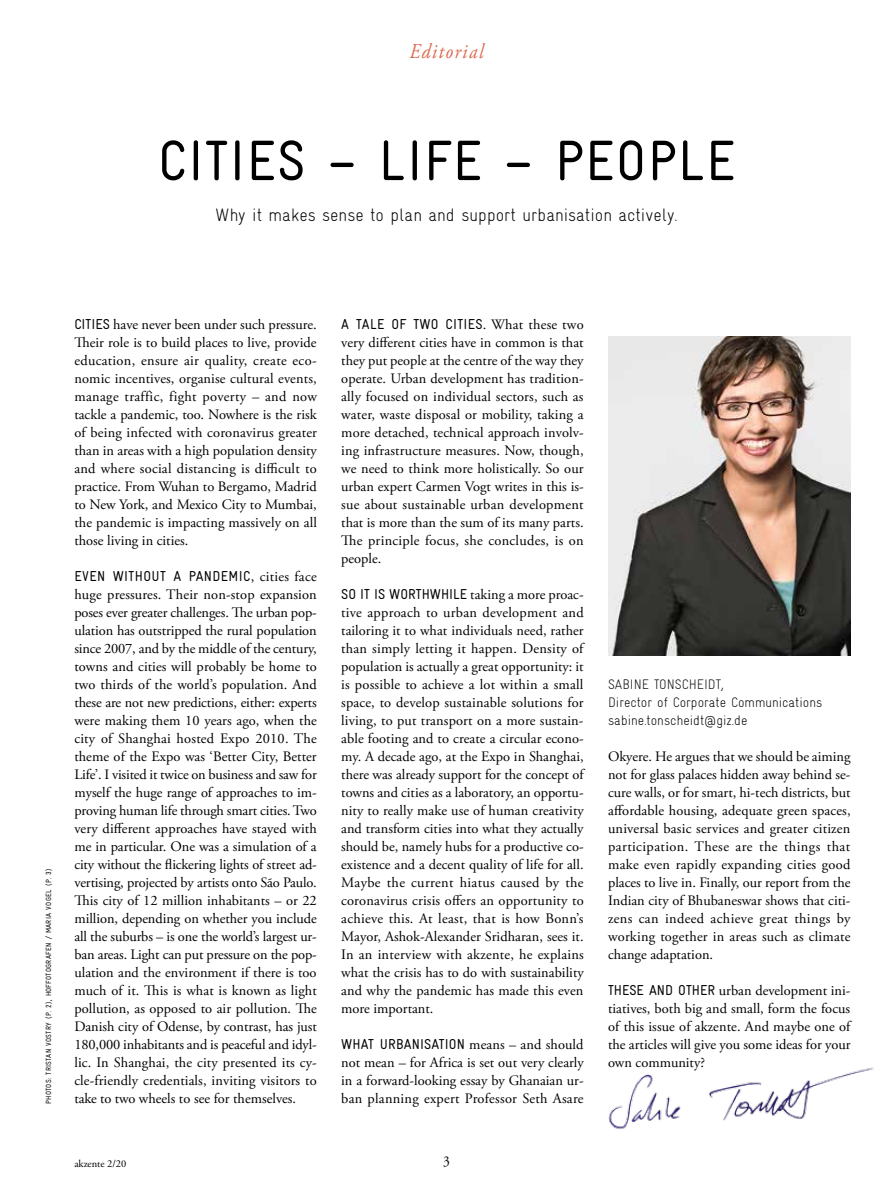
<style>
.page{position:relative;width:893px;height:1191px;background:#fff}
.page>*{position:absolute;margin:0;border:0;box-sizing:border-box;transform-origin:0 0}
.t1{font:57px "Gravur Condensed Reg CE";letter-spacing:.025em;color:#000}
.t2{font:italic 21px "Adobe Garamond Pro";letter-spacing:.075em;color:#dc674c;scale:.9 1}
.t3{font:18px "Gravur Condensed Light CE";color:#000}
.t4{font:15px "Adobe Garamond Pro";color:#000;scale:.9 1}
.t5{font:14.4px/18px "Adobe Garamond Pro";letter-spacing:.005em;color:#000;text-align:justify}
.t6{font:14.4px "Gravur Condensed Reg CE";letter-spacing:.02em;color:#000}
.t7{font:13.8px/18px "Gravur Condensed Light CE";color:#000}
.t8{font:10.5px "Adobe Garamond Pro";color:#000}
.t9{font:7.5px "Gravur Condensed Reg CE";letter-spacing:.04em;color:#000}
.s1{font-family:"Gravur Condensed Reg CE"}
.s2{font-family:"Adobe Garamond Pro"}
</style>
<div class="page">
<img style="left:608px;top:1067px;width:266px;height:62px">
<img style="left:608px;top:336px;width:242px;height:319px">
<h2 class="t2" style="left:409px;top:38px;width:84px">Editorial</h2>
<h1 class="t1" style="left:158px;top:129px;width:579px">CITIES – LIFE – PEOPLE</h1>
<p class="t3" style="left:216px;top:204px;width:463px">Why it makes sense to plan and support urbanisation actively.</p>
<p class="t9" style="left:44px;top:1104px;width:237px;rotate:-90deg">PHOTOS: TRISTAN VOSTRY (P. 2), HOFFOTOGRAFEN / MARIA VOGEL (P. 3)</p>
<p class="t5" style="left:74px;top:316px;width:244px"><span class="s1">CITIES</span> have never been under such pressure.<br>Their role is to build places to live, provide education, ensure air quality, create eco&shy;nomic incentives, organise cultural events, manage traffic, fight poverty – and now tackle a pandemic, too. Nowhere is the risk of being infected with coronavirus greater than in areas with a high population density and where social distancing is difficult to practice. From Wuhan to Bergamo, Madrid to New York, and Mexico City to Mumbai, the pandemic is impacting massively on all those living in cities.</p>
<p class="t6" style="left:74px;top:568px;width:244px">EVEN WITHOUT A PANDEMIC<span class="s2">, cities face</span></p>
<p class="t5" style="left:74px;top:586px;width:244px">huge pressures. Their non-stop expansion poses ever greater challenges. The urban pop&shy;ulation has outstripped the rural population since 2007, and by the middle of the century, towns and cities will probably be home to two thirds of the world’s population. And these are not new predictions, either: experts were making them 10 years ago, when the city of Shanghai hosted Expo 2010. The theme of the Expo was ‘Better City, Better Life’. I visited it twice on business and saw for myself the huge range of approaches to im&shy;proving human life through smart cities. Two very different approaches have stayed with me in particular. One was a simulation of a city without the flickering lights of street ad&shy;vertising, projected by artists onto São Paulo.<br>This city of 12 million inhabitants – or 22 million, depending on whether you include all the suburbs – is one the world’s largest ur&shy;ban areas. Light can put pressure on the pop&shy;ulation and the environment if there is too much of it. This is what is known as light pollution, as opposed to air pollution. The Danish city of Odense, by contrast, has just 180,000 inhabitants and is peaceful and idyl&shy;lic. In Shanghai, the city presented its cy&shy;cle-friendly credentials, inviting visitors to take to two wheels to see for themselves.</p>
<p class="t6" style="left:341px;top:316px;width:244px">A TALE OF TWO CITIES<span class="s2">. What these two</span></p>
<p class="t5" style="left:341px;top:334px;width:244px">very different cities have in common is that they put people at the centre of the way they operate. Urban development has tradition&shy;ally focused on individual sectors, such as water, waste disposal or mobility, taking a more detached, technical approach involv&shy;ing infrastructure measures. Now, though, we need to think more holistically. So our urban expert Carmen Vogt writes in this is&shy;sue about sustainable urban development that is more than the sum of its many parts.<br>The principle focus, she concludes, is on people.</p>
<p class="t5" style="left:341px;top:586px;width:244px"><span class="s1">SO IT IS WORTHWHILE</span> taking a more proac&shy;tive approach to urban development and tailoring it to what individuals need, rather than simply letting it happen. Density of population is actually a great opportunity: it is possible to achieve a lot within a small space, to develop sustainable solutions for living, to put transport on a more sustain&shy;able footing and to create a circular econo&shy;my. A decade ago, at the Expo in Shanghai, there was already support for the concept of towns and cities as a laboratory, an opportu&shy;nity to really make use of human creativity and transform cities into what they actually should be, namely hubs for a productive co&shy;existence and a decent quality of life for all.<br>Maybe the current hiatus caused by the coronavirus crisis offers an opportunity to achieve this. At least, that is how Bonn’s Mayor, Ashok-Alexander Sridharan, sees it.<br>In an interview with akzente, he explains what the crisis has to do with sustainability and why the pandemic has made this even more important.</p>
<p class="t6" style="left:341px;top:1036px;width:244px">WHAT URBANISATION <span class="s2">means – and should</span></p>
<p class="t5" style="left:341px;top:1054px;width:244px">not mean – for Africa is set out very clearly in a forward-looking essay by Ghanaian ur&shy;ban planning expert Professor Seth Asare</p>
<p class="t8" style="left:74px;top:1157px;width:54px">akzente 2/20</p>
<p class="t4" style="left:443px;top:1152px;width:9px">3</p>
<p class="t7" style="left:608px;top:675px;width:216px">SABINE TONSCHEIDT,<br>Director of Corporate Communications sabine.tonscheidt@giz.de</p>
<p class="t5" style="left:608px;top:748px;width:244px">Okyere. He argues that we should be aiming not for glass palaces hidden away behind se&shy;cure walls, or for smart, hi-tech districts, but affordable housing, adequate green spaces, universal basic services and greater citizen participation. These are the things that make even rapidly expanding cities good places to live in. Finally, our report from the Indian city of Bhubaneswar shows that citi&shy;zens can indeed achieve great things by working together in areas such as climate change adaptation.</p>
<p class="t5" style="left:608px;top:982px;width:244px"><span class="s1">THESE AND OTHER</span> urban development ini&shy;tiatives, both big and small, form the focus of this issue of akzente. And maybe one of the articles will give you some ideas for your own community?</p>
</div>
